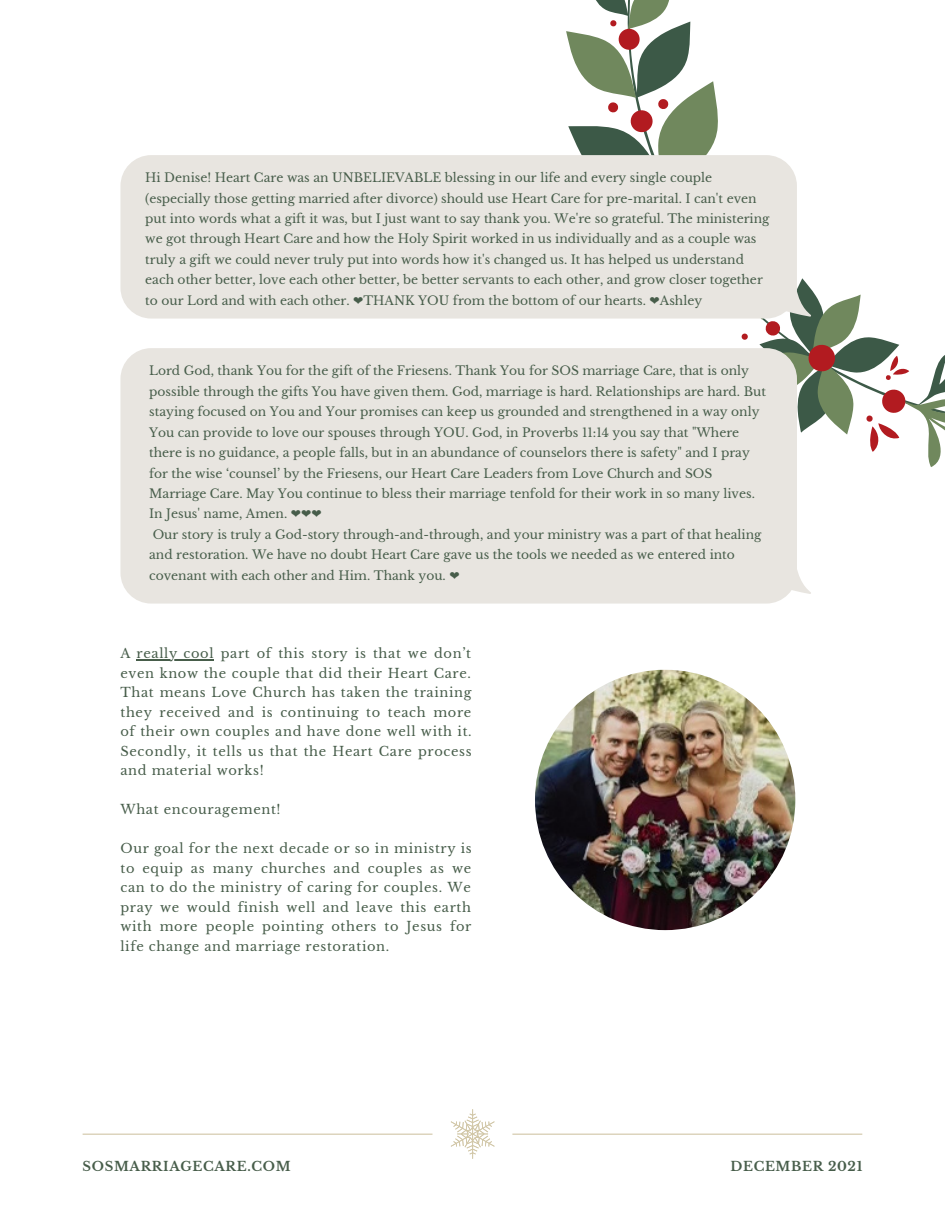
<style>
.page{position:relative;width:945px;height:1215px;background:#fff}
.page>*{position:absolute;margin:0;border:0;box-sizing:border-box;transform-origin:0 0}
.t1{font:13.05px/19.5px "Libre Baskerville";letter-spacing:.05em;color:#475d4a;text-align:justify}
.t2{font:700 13.05px "Libre Baskerville";letter-spacing:.05em;color:#475d4a}
.t3{font:12.3px/20.4px "Libre Baskerville";color:#475d4a}
.s1{font-family:"DejaVu Sans"}
</style>
<div class="page">
<div style="left:120px;top:155px;width:677px;height:164px;background:#e8e5e0;border-radius:31px"></div>
<svg style="left:548px;top:0;width:397px;height:594px"></svg>
<div style="left:120px;top:348px;width:677px;height:256px;background:#e8e5e0;border-radius:31px"></div>
<img style="left:535px;top:670px;width:260px;height:260px;border-radius:50%">
<hr style="left:137px;top:659px;width:77px;height:1px;background:#475d4a">
<hr style="left:83px;top:1134px;width:349px;height:1px;background:#d1c6a6">
<hr style="left:512px;top:1134px;width:350px;height:1px;background:#d1c6a6">
<svg style="left:451px;top:1109px;width:44px;height:50px"></svg>
<p class="t3" style="left:145px;top:168px;width:626px">Hi Denise! Heart Care was an UNBELIEVABLE blessing in our life and every single couple (especially those getting married after divorce) should use Heart Care for pre-marital. I can't even put into words what a gift it was, but I just want to say thank you. We're so grateful. The ministering we got through Heart Care and how the Holy Spirit worked in us individually and as a couple was truly a gift we could never truly put into words how it's changed us. It has helped us understand each other better, love each other better, be better servants to each other, and grow closer together to our Lord and with each other. <span class="s1">❤</span>THANK YOU from the bottom of our hearts. <span class="s1">❤</span>Ashley</p>
<p class="t3" style="left:149px;top:361px;width:618px">Lord God, thank You for the gift of the Friesens. Thank You for SOS marriage Care, that is only possible through the gifts You have given them. God, marriage is hard. Relationships are hard. But staying focused on You and Your promises can keep us grounded and strengthened in a way only You can provide to love our spouses through YOU. God, in Proverbs 11:14 you say that "Where there is no guidance, a people falls, but in an abundance of counselors there is safety" and I pray for the wise ‘counsel’ by the Friesens, our Heart Care Leaders from Love Church and SOS Marriage Care. May You continue to bless their marriage tenfold for their work in so many lives.<br>In Jesus' name, Amen. <span class="s1">❤❤❤</span></p>
<p class="t3" style="left:149px;top:524px;width:614px">Our story is truly a God-story through-and-through, and your ministry was a part of that healing and restoration. We have no doubt Heart Care gave us the tools we needed as we entered into covenant with each other and Him. Thank you. <span class="s1">❤</span></p>
<p class="t1" style="left:120px;top:644px;width:353px">A really cool part of this story is that we don’t even know the couple that did their Heart Care.<br>That means Love Church has taken the training they received and is continuing to teach more of their own couples and have done well with it.<br>Secondly, it tells us that the Heart Care process and material works!</p>
<p class="t1" style="left:120px;top:800px;width:162px">What encouragement!</p>
<p class="t1" style="left:120px;top:839px;width:353px">Our goal for the next decade or so in ministry is to equip as many churches and couples as we can to do the ministry of caring for couples. We pray we would finish well and leave this earth with more people pointing others to Jesus for life change and marriage restoration.</p>
<p class="t2" style="left:83px;top:1158px;width:209px">SOSMARRIAGECARE.COM</p>
<p class="t2" style="left:731px;top:1158px;width:133px">DECEMBER 2021</p>
</div>
